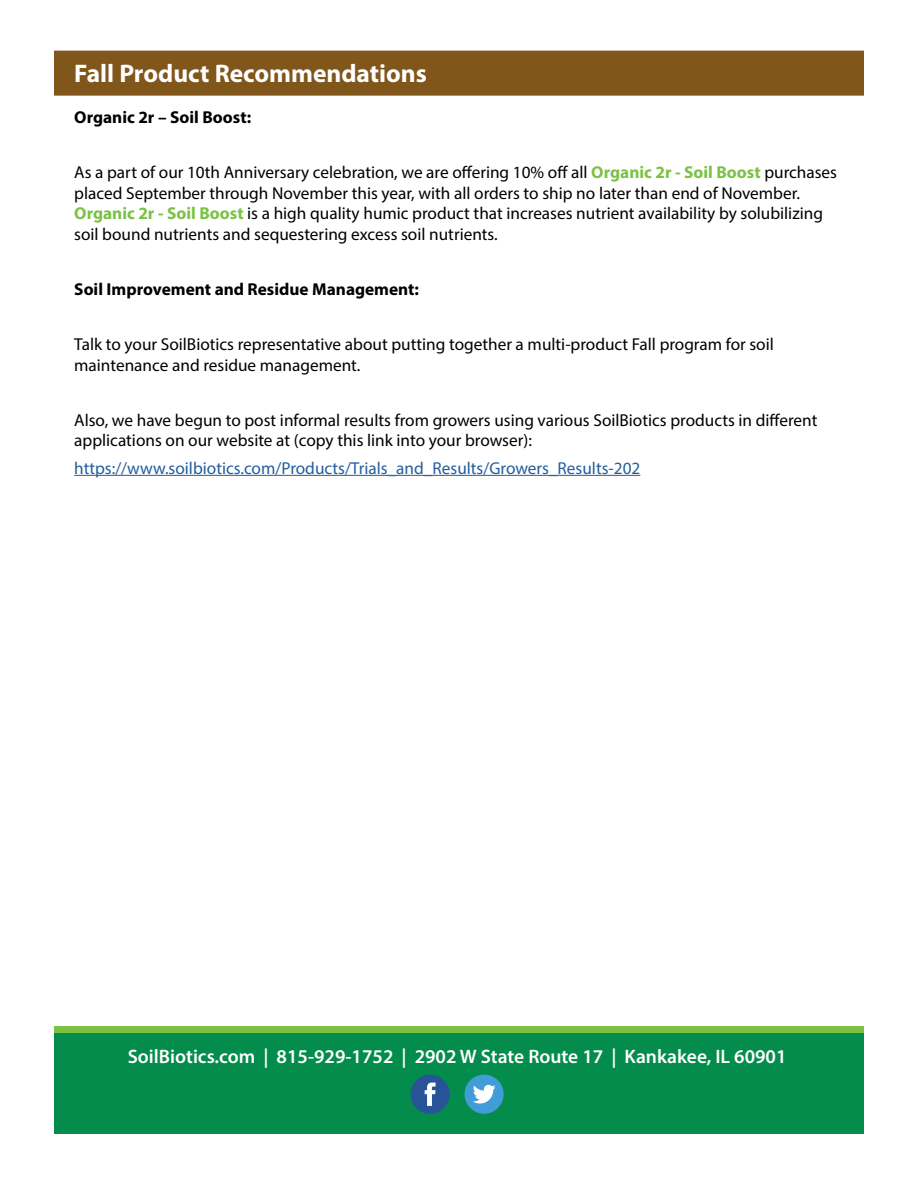
<style>
.page{position:relative;width:918px;height:1188px;background:#fff}
.page>*{position:absolute;margin:0;border:0;box-sizing:border-box;transform-origin:0 0}
.t1{font:700 25.5px "Myriad Pro";color:#fff}
.t2{font:600 19.5px "Myriad Pro";color:#fff}
.t3{font:17.25px/20.7px "Myriad Pro";color:#000}
.t4{font:17.25px "Myriad Pro";color:#215e9e}
.t5{font:700 17.25px "Myriad Pro";color:#000}
.s1{font-weight:700;color:#7bc244}
</style>
<div class="page">
<div style="left:54px;top:1033px;width:810px;height:101px;background:#038c4b"></div>
<div style="left:54px;top:1026px;width:810px;height:7px;background:#7bc244"></div>
<div style="left:411px;top:1075px;width:39px;height:39px;background:#295397;border-radius:50%"></div>
<svg style="left:425px;top:1083px;width:11px;height:23px"></svg>
<div style="left:465px;top:1075px;width:39px;height:39px;background:#429cd6;border-radius:50%"></div>
<svg style="left:473px;top:1085px;width:23px;height:19px"></svg>
<div style="left:54px;top:51px;width:810px;height:45px;background:#80561b"></div>
<hr style="left:74px;top:475px;width:566px;height:1px;background:#215e9e">
<h1 class="t1" style="left:74px;top:57px;width:354px">Fall Product Recommendations</h1>
<p class="t5" style="left:74px;top:106px;width:179px">Organic 2r – Soil Boost:</p>
<p class="t3" style="left:74px;top:162px;width:764px">As a part of our 10th Anniversary celebration, we are offering 10% off all <span class="s1">Organic 2r - Soil Boost</span> purchases placed September through November this year, with all orders to ship no later than end of November.<br><span class="s1">Organic 2r - Soil Boost</span> is a high quality humic product that increases nutrient availability by solubilizing soil bound nutrients and sequestering excess soil nutrients.</p>
<p class="t5" style="left:74px;top:278px;width:346px">Soil Improvement and Residue Management:</p>
<p class="t3" style="left:74px;top:333px;width:701px">Talk to your SoilBiotics representative about putting together a multi-product Fall program for soil maintenance and residue management.</p>
<p class="t3" style="left:74px;top:409px;width:745px">Also, we have begun to post informal results from growers using various SoilBiotics products in different applications on our website at (copy this link into your browser):</p>
<p class="t4" style="left:74px;top:457px;width:568px">https://www.soilbiotics.com/Products/Trials_and_Results/Growers_Results-202</p>
<p class="t2" style="left:128px;top:1044px;width:660px">SoilBiotics.com | 815-929-1752 | 2902 W State Route 17 | Kankakee, IL 60901</p>
</div>
